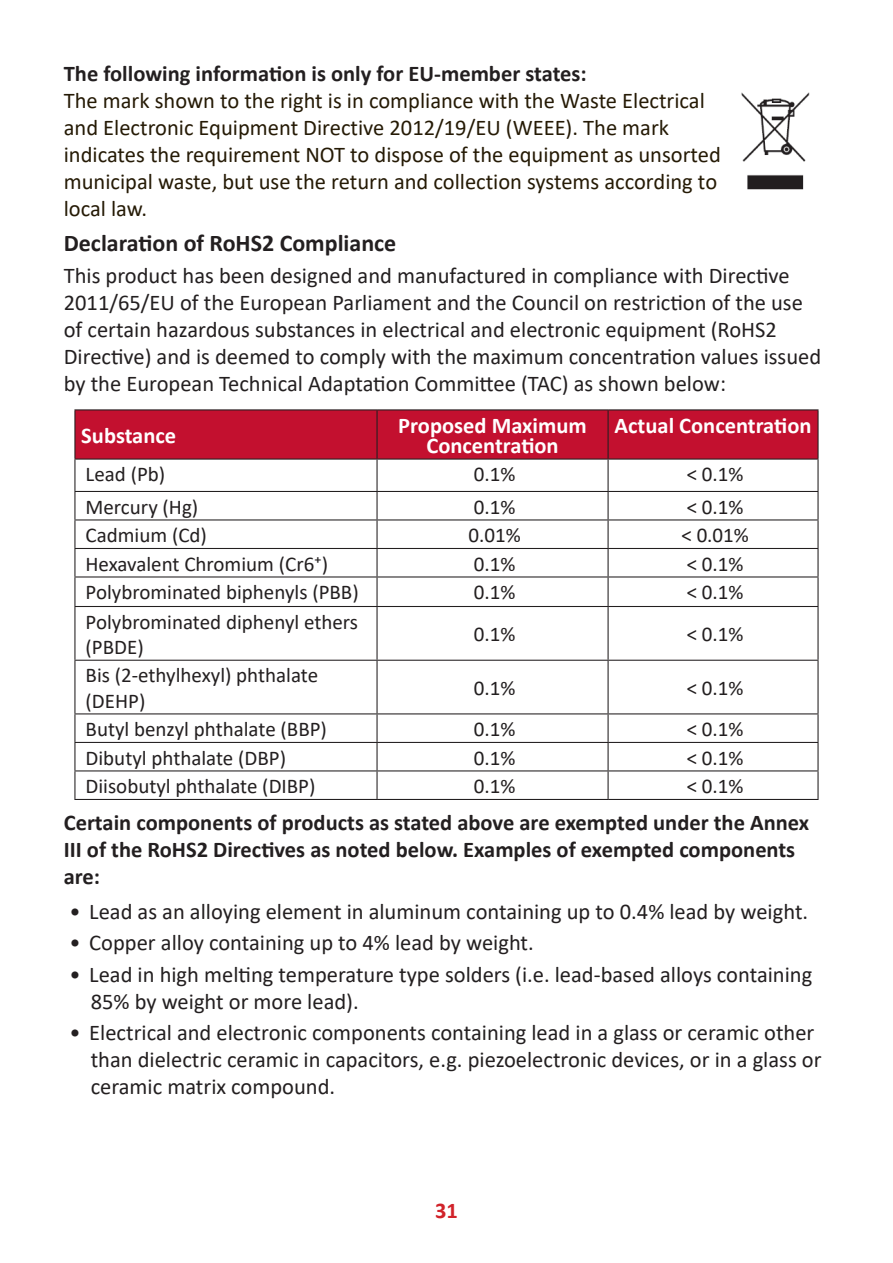
<style>
.page{position:relative;width:893px;height:1263px;background:#fff}
.page>*{position:absolute;margin:0;border:0;box-sizing:border-box;transform-origin:0 0}
.Heading_3{font:700 24px "Calibri";color:#231f20}
.Body{font:22.5px/27px "Calibri";color:#231f20}
.Body-2{font:22.5px/27px "Calibri";color:#251a05}
.Body-3{font:700 22.5px/27px "Calibri";color:#231f20}
.Table-Header{font:700 22.5px/19.5px "Calibri";color:#fff;text-align:center}
.t1{font:700 22.5px "Calibri";color:#d1232a}
.Table-Body{font:21px/25.2px "Calibri";color:#231f20}
</style>
<div class="page">
<img style="left:741px;top:92px;width:69px;height:98px">
<div style="left:75px;top:410px;width:742px;height:48px;background:#c3102f"></div>
<hr style="left:74px;top:409px;width:303px;height:1px;background:#231f20">
<hr style="left:74px;top:410px;width:1px;height:48px;background:#231f20">
<hr style="left:377px;top:409px;width:231px;height:1px;background:#231f20">
<hr style="left:376px;top:410px;width:2px;height:48px;background:#231f20">
<hr style="left:608px;top:409px;width:211px;height:1px;background:#231f20">
<hr style="left:607px;top:410px;width:2px;height:48px;background:#231f20">
<hr style="left:817px;top:410px;width:2px;height:48px;background:#231f20">
<hr style="left:74px;top:458px;width:303px;height:2px;background:#231f20">
<hr style="left:74px;top:460px;width:1px;height:31px;background:#231f20">
<hr style="left:377px;top:458px;width:231px;height:2px;background:#231f20">
<hr style="left:376px;top:460px;width:2px;height:31px;background:#231f20">
<hr style="left:608px;top:458px;width:211px;height:2px;background:#231f20">
<hr style="left:607px;top:460px;width:2px;height:31px;background:#231f20">
<hr style="left:817px;top:460px;width:2px;height:31px;background:#231f20">
<hr style="left:74px;top:491px;width:303px;height:1px;background:#231f20">
<hr style="left:377px;top:491px;width:231px;height:1px;background:#231f20">
<hr style="left:376px;top:492px;width:2px;height:27px;background:#231f20">
<hr style="left:608px;top:491px;width:211px;height:1px;background:#231f20">
<hr style="left:607px;top:492px;width:2px;height:27px;background:#231f20">
<hr style="left:817px;top:492px;width:2px;height:27px;background:#231f20">
<hr style="left:74px;top:519px;width:303px;height:1px;background:#231f20">
<hr style="left:377px;top:519px;width:231px;height:1px;background:#231f20">
<hr style="left:376px;top:520px;width:2px;height:28px;background:#231f20">
<hr style="left:608px;top:519px;width:211px;height:1px;background:#231f20">
<hr style="left:607px;top:520px;width:2px;height:28px;background:#231f20">
<hr style="left:817px;top:520px;width:2px;height:28px;background:#231f20">
<hr style="left:74px;top:548px;width:303px;height:1px;background:#231f20">
<hr style="left:377px;top:548px;width:231px;height:1px;background:#231f20">
<hr style="left:376px;top:549px;width:2px;height:27px;background:#231f20">
<hr style="left:608px;top:548px;width:211px;height:1px;background:#231f20">
<hr style="left:607px;top:549px;width:2px;height:27px;background:#231f20">
<hr style="left:817px;top:549px;width:2px;height:27px;background:#231f20">
<hr style="left:74px;top:576px;width:303px;height:1px;background:#231f20">
<svg style="left:74px;top:492px;width:1px;height:114px"></svg>
<hr style="left:377px;top:576px;width:231px;height:1px;background:#231f20">
<hr style="left:376px;top:577px;width:2px;height:29px;background:#231f20">
<hr style="left:608px;top:576px;width:211px;height:1px;background:#231f20">
<hr style="left:607px;top:577px;width:2px;height:29px;background:#231f20">
<hr style="left:817px;top:577px;width:2px;height:29px;background:#231f20">
<hr style="left:74px;top:606px;width:303px;height:1px;background:#231f20">
<hr style="left:74px;top:607px;width:1px;height:53px;background:#231f20">
<hr style="left:377px;top:606px;width:231px;height:1px;background:#231f20">
<hr style="left:376px;top:607px;width:2px;height:53px;background:#231f20">
<hr style="left:608px;top:606px;width:211px;height:1px;background:#231f20">
<hr style="left:607px;top:607px;width:2px;height:53px;background:#231f20">
<hr style="left:817px;top:607px;width:2px;height:53px;background:#231f20">
<hr style="left:74px;top:660px;width:303px;height:1px;background:#231f20">
<hr style="left:74px;top:661px;width:1px;height:52px;background:#231f20">
<hr style="left:377px;top:660px;width:231px;height:1px;background:#231f20">
<hr style="left:376px;top:661px;width:2px;height:52px;background:#231f20">
<hr style="left:608px;top:660px;width:211px;height:1px;background:#231f20">
<hr style="left:607px;top:661px;width:2px;height:52px;background:#231f20">
<hr style="left:817px;top:661px;width:2px;height:52px;background:#231f20">
<hr style="left:74px;top:713px;width:303px;height:1px;background:#231f20">
<hr style="left:377px;top:713px;width:231px;height:1px;background:#231f20">
<hr style="left:376px;top:714px;width:2px;height:28px;background:#231f20">
<hr style="left:608px;top:713px;width:211px;height:1px;background:#231f20">
<hr style="left:607px;top:714px;width:2px;height:28px;background:#231f20">
<hr style="left:817px;top:714px;width:2px;height:28px;background:#231f20">
<hr style="left:74px;top:742px;width:303px;height:1px;background:#231f20">
<hr style="left:377px;top:742px;width:231px;height:1px;background:#231f20">
<hr style="left:376px;top:743px;width:2px;height:27px;background:#231f20">
<hr style="left:608px;top:742px;width:211px;height:1px;background:#231f20">
<hr style="left:607px;top:743px;width:2px;height:27px;background:#231f20">
<hr style="left:817px;top:743px;width:2px;height:27px;background:#231f20">
<hr style="left:74px;top:770px;width:303px;height:1px;background:#231f20">
<svg style="left:74px;top:714px;width:1px;height:85px"></svg>
<hr style="left:377px;top:770px;width:231px;height:1px;background:#231f20">
<hr style="left:376px;top:771px;width:2px;height:28px;background:#231f20">
<hr style="left:608px;top:770px;width:211px;height:1px;background:#231f20">
<hr style="left:607px;top:771px;width:2px;height:28px;background:#231f20">
<hr style="left:817px;top:771px;width:2px;height:28px;background:#231f20">
<hr style="left:74px;top:799px;width:303px;height:1px;background:#231f20">
<hr style="left:377px;top:799px;width:231px;height:1px;background:#231f20">
<hr style="left:608px;top:799px;width:211px;height:1px;background:#231f20">
<p class="Body-3" style="left:64px;top:59px;width:524px">The following information is only for EU-member states:</p>
<p class="Body-2" style="left:64px;top:86px;width:659px">The mark shown to the right is in compliance with the Waste Electrical and Electronic Equipment Directive 2012/19/EU (WEEE). The mark indicates the requirement NOT to dispose of the equipment as unsorted municipal waste, but use the return and collection systems according to local law.</p>
<p class="Heading_3" style="left:64px;top:226px;width:334px">Declaration of RoHS2 Compliance</p>
<p class="Body" style="left:64px;top:261px;width:759px">This product has been designed and manufactured in compliance with Directive 2011/65/EU of the European Parliament and the Council on restriction of the use of certain hazardous substances in electrical and electronic equipment (RoHS2<br>Directive) and is deemed to comply with the maximum concentration values issued by the European Technical Adaptation Committee (TAC) as shown below:</p>
<p class="Table-Header" style="left:81px;top:425px;width:96px">Substance</p>
<p class="Table-Header" style="left:398px;top:416px;width:190px">Proposed Maximum<br>Concentration</p>
<p class="Table-Header" style="left:615px;top:416px;width:198px">Actual Concentration</p>
<p class="Table-Body" style="left:86px;top:461px;width:81px">Lead (Pb)</p>
<p class="Table-Body" style="left:474px;top:461px;width:43px">0.1%</p>
<p class="Table-Body" style="left:687px;top:461px;width:58px">&lt; 0.1%</p>
<p class="Table-Body" style="left:86px;top:493px;width:114px">Mercury (Hg)</p>
<p class="Table-Body" style="left:474px;top:493px;width:43px">0.1%</p>
<p class="Table-Body" style="left:687px;top:493px;width:58px">&lt; 0.1%</p>
<p class="Table-Body" style="left:86px;top:522px;width:123px">Cadmium (Cd)</p>
<p class="Table-Body" style="left:469px;top:522px;width:54px">0.01%</p>
<p class="Table-Body" style="left:681px;top:522px;width:69px">&lt; 0.01%</p>
<p class="Table-Body" style="left:86px;top:550px;width:244px">Hexavalent Chromium (Cr6⁺)</p>
<p class="Table-Body" style="left:474px;top:550px;width:43px">0.1%</p>
<p class="Table-Body" style="left:687px;top:550px;width:58px">&lt; 0.1%</p>
<p class="Table-Body" style="left:86px;top:579px;width:275px">Polybrominated biphenyls (PBB)</p>
<p class="Table-Body" style="left:474px;top:579px;width:43px">0.1%</p>
<p class="Table-Body" style="left:687px;top:579px;width:58px">&lt; 0.1%</p>
<p class="Table-Body" style="left:86px;top:608px;width:274px">Polybrominated diphenyl ethers (PBDE)</p>
<p class="Table-Body" style="left:474px;top:621px;width:43px">0.1%</p>
<p class="Table-Body" style="left:687px;top:621px;width:58px">&lt; 0.1%</p>
<p class="Table-Body" style="left:86px;top:662px;width:234px">Bis (2-ethylhexyl) phthalate (DEHP)</p>
<p class="Table-Body" style="left:474px;top:675px;width:43px">0.1%</p>
<p class="Table-Body" style="left:687px;top:675px;width:58px">&lt; 0.1%</p>
<p class="Table-Body" style="left:86px;top:716px;width:243px">Butyl benzyl phthalate (BBP)</p>
<p class="Table-Body" style="left:474px;top:716px;width:43px">0.1%</p>
<p class="Table-Body" style="left:687px;top:716px;width:58px">&lt; 0.1%</p>
<p class="Table-Body" style="left:86px;top:744px;width:202px">Dibutyl phthalate (DBP)</p>
<p class="Table-Body" style="left:474px;top:744px;width:43px">0.1%</p>
<p class="Table-Body" style="left:687px;top:744px;width:58px">&lt; 0.1%</p>
<p class="Table-Body" style="left:86px;top:773px;width:231px">Diisobutyl phthalate (DIBP)</p>
<p class="Table-Body" style="left:474px;top:773px;width:43px">0.1%</p>
<p class="Table-Body" style="left:687px;top:773px;width:58px">&lt; 0.1%</p>
<p class="Body-3" style="left:64px;top:808px;width:747px">Certain components of products as stated above are exempted under the Annex<br>III of the RoHS2 Directives as noted below. Examples of exempted components are:</p>
<p class="Body" style="left:70px;top:897px;width:740px">• Lead as an alloying element in aluminum containing up to 0.4% lead by weight.</p>
<p class="Body" style="left:70px;top:929px;width:466px">• Copper alloy containing up to 4% lead by weight.</p>
<p class="Body" style="left:91px;top:960px;width:723px;text-indent:-21px">• Lead in high melting temperature type solders (i.e. lead-based alloys containing<br>85% by weight or more lead).</p>
<p class="Body" style="left:91px;top:1018px;width:732px;text-indent:-21px">• Electrical and electronic components containing lead in a glass or ceramic other than dielectric ceramic in capacitors, e.g. piezoelectronic devices, or in a glass or ceramic matrix compound.</p>
<p class="t1" style="left:435px;top:1194px;width:24px">31</p>
</div>
